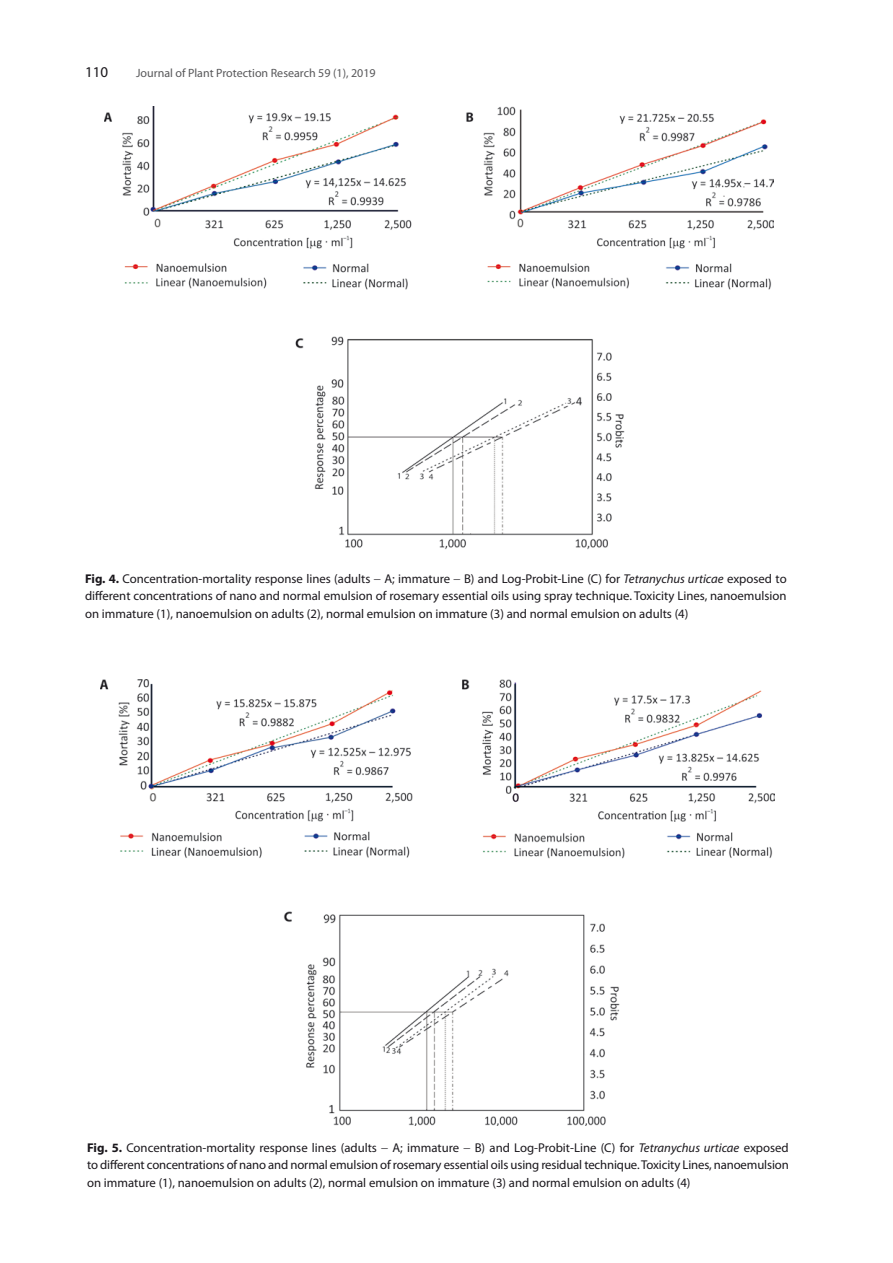
<style>
.page{position:relative;width:893px;height:1263px;background:#fff}
.page>*{position:absolute;margin:0;border:0;box-sizing:border-box;transform-origin:0 0}
.t1{font:15px "Myriad Pro";color:#1a171c}
.t2{font:12.75px/17.2px "Myriad Pro";color:#1a171c;text-align:justify}
.t3{font:12px "Myriad Pro";color:#58585a}
.s1{font-weight:700}
.s2{font-style:italic}
</style>
<div class="page">
<img style="left:105px;top:106px;width:668px;height:444px">
<img style="left:101px;top:680px;width:674px;height:445px">
<p class="t1" style="left:85px;top:63px;width:25px">110</p>
<p class="t3" style="left:136px;top:66px;width:241px">Journal of Plant Protection Research 59 (1), 2019</p>
<p class="t2" style="left:85px;top:570px;width:703px"><span class="s1">Fig. 4.</span> Concentration-mortality response lines (adults − A; immature − B) and Log-Probit-Line (C) for <span class="s2">Tetranychus urticae</span> exposed to different concentrations of nano and normal emulsion of rosemary essential oils using spray technique. Toxicity Lines, nanoemulsion on immature (1), nanoemulsion on adults (2), normal emulsion on immature (3) and normal emulsion on adults (4)</p>
<p class="t2" style="left:87px;top:1139px;width:703px"><span class="s1">Fig. 5.</span> Concentration-mortality response lines (adults − A; immature − B) and Log-Probit-Line (C) for <span class="s2">Tetranychus urticae</span> exposed to different concentrations of nano and normal emulsion of rosemary essential oils using residual technique. Toxicity Lines, nanoemulsion on immature (1), nanoemulsion on adults (2), normal emulsion on immature (3) and normal emulsion on adults (4)</p>
</div>
